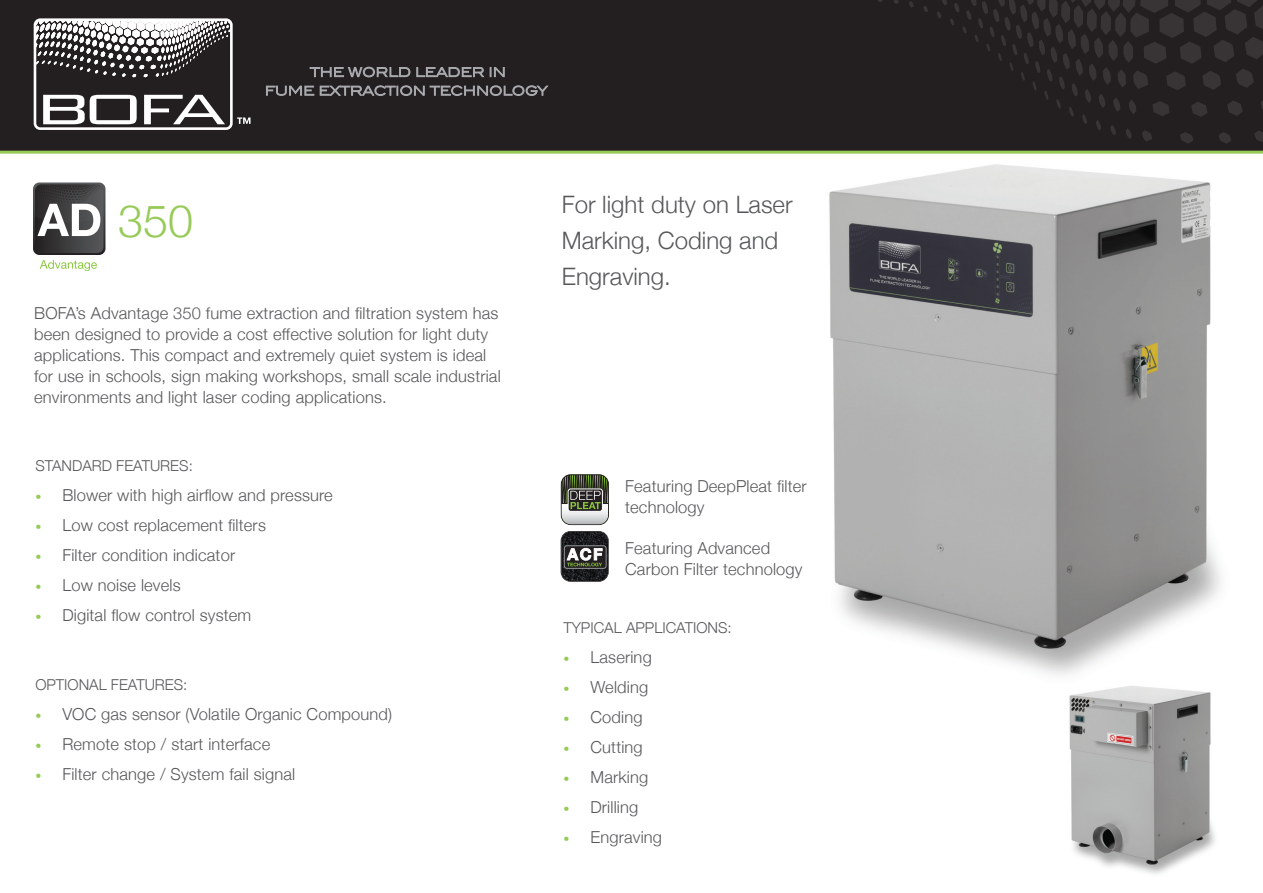
<style>
.page{position:relative;width:1263px;height:893px;background:#fff}
.page>*{position:absolute;margin:0;border:0;box-sizing:border-box;transform-origin:0 0}
.t1{font:300 45px "Helvetica Neue";color:#97cb58}
.t2{font:300 24px/36px "Helvetica Neue";color:#57585a}
.t3{font:300 16.5px/21px "Helvetica Neue";letter-spacing:.01em;color:#57585a}
.t4{font:300 15px "Helvetica Neue";color:#57585a}
.s1{font-size:12px;color:#97cb58}
</style>
<div class="page">
<div style="left:0;top:0;width:1263px;height:154px;background:#231f20"></div>
<svg style="left:872px;top:0;width:391px;height:144px;background:#262223"></svg>
<div style="left:35px;top:20px;width:196px;height:109px;background:#231f20;border-radius:5px"></div>
<div style="left:34px;top:18px;width:199px;height:112px;border:3px solid #fff;border-radius:5px"></div>
<svg style="left:35px;top:20px;width:196px;height:57px"></svg>
<svg style="left:43px;top:95px;width:94px;height:29px"></svg>
<svg style="left:144px;top:95px;width:81px;height:29px"></svg>
<svg style="left:309px;top:66px;width:196px;height:12px;background:#545254"></svg>
<svg style="left:266px;top:84px;width:283px;height:12px;background:#535153"></svg>
<svg style="left:237px;top:117px;width:13px;height:7px"></svg>
<svg style="left:33px;top:183px;width:72px;height:88px"></svg>
<img style="left:829px;top:164px;width:392px;height:511px">
<img style="left:1069px;top:686px;width:146px;height:188px">
<div style="left:561px;top:474px;width:48px;height:51px;border:1px solid #231f20;border-radius:9px"></div>
<svg style="left:562px;top:475px;width:46px;height:49px;background:#787e6d"></svg>
<div style="left:561px;top:531px;width:48px;height:51px;border:1px solid #231f20;border-radius:9px"></div>
<svg style="left:561px;top:531px;width:47px;height:50px;background:#444544"></svg>
<h1 class="t1" style="left:118px;top:184px;width:77px">350</h1>
<p class="t3" style="left:34px;top:302px;width:468px">BOFA’s Advantage 350 fume extraction and filtration system has been designed to provide a cost effective solution for light duty applications. This compact and extremely quiet system is ideal for use in schools, sign making workshops, small scale industrial environments and light laser coding applications.</p>
<p class="t4" style="left:35px;top:453px;width:159px">standard features:</p>
<p class="t3" style="left:35px;top:483px;width:299px"><span class="s1">•</span> Blower with high airflow and pressure</p>
<p class="t3" style="left:35px;top:513px;width:232px"><span class="s1">•</span> Low cost replacement filters</p>
<p class="t3" style="left:35px;top:543px;width:201px"><span class="s1">•</span> Filter condition indicator</p>
<p class="t3" style="left:35px;top:573px;width:147px"><span class="s1">•</span> Low noise levels</p>
<p class="t3" style="left:35px;top:603px;width:218px"><span class="s1">•</span> Digital flow control system</p>
<p class="t4" style="left:35px;top:672px;width:154px">optional features:</p>
<p class="t3" style="left:35px;top:702px;width:358px"><span class="s1">•</span> VOC gas sensor (Volatile Organic Compound)</p>
<p class="t3" style="left:35px;top:732px;width:236px"><span class="s1">•</span> Remote stop / start interface</p>
<p class="t3" style="left:35px;top:762px;width:261px"><span class="s1">•</span> Filter change / System fail signal</p>
<h2 class="t2" style="left:562px;top:185px;width:232px">For light duty on Laser<br>Marking, Coding and<br>Engraving.</h2>
<p class="t3" style="left:625px;top:475px;width:183px">Featuring DeepPleat filter technology</p>
<p class="t3" style="left:625px;top:536px;width:179px">Featuring Advanced<br>Carbon Filter technology</p>
<p class="t4" style="left:563px;top:616px;width:41px">Typical</p>
<p class="t4" style="left:626px;top:616px;width:107px">Applications:</p>
<p class="t3" style="left:563px;top:646px;width:90px"><span class="s1">•</span> Lasering</p>
<p class="t3" style="left:563px;top:676px;width:86px"><span class="s1">•</span> Welding</p>
<p class="t3" style="left:563px;top:706px;width:81px"><span class="s1">•</span> Coding</p>
<p class="t3" style="left:563px;top:736px;width:81px"><span class="s1">•</span> Cutting</p>
<p class="t3" style="left:563px;top:766px;width:86px"><span class="s1">•</span> Marking</p>
<p class="t3" style="left:563px;top:796px;width:76px"><span class="s1">•</span> Drilling</p>
<p class="t3" style="left:563px;top:826px;width:100px"><span class="s1">•</span> Engraving</p>
</div>
